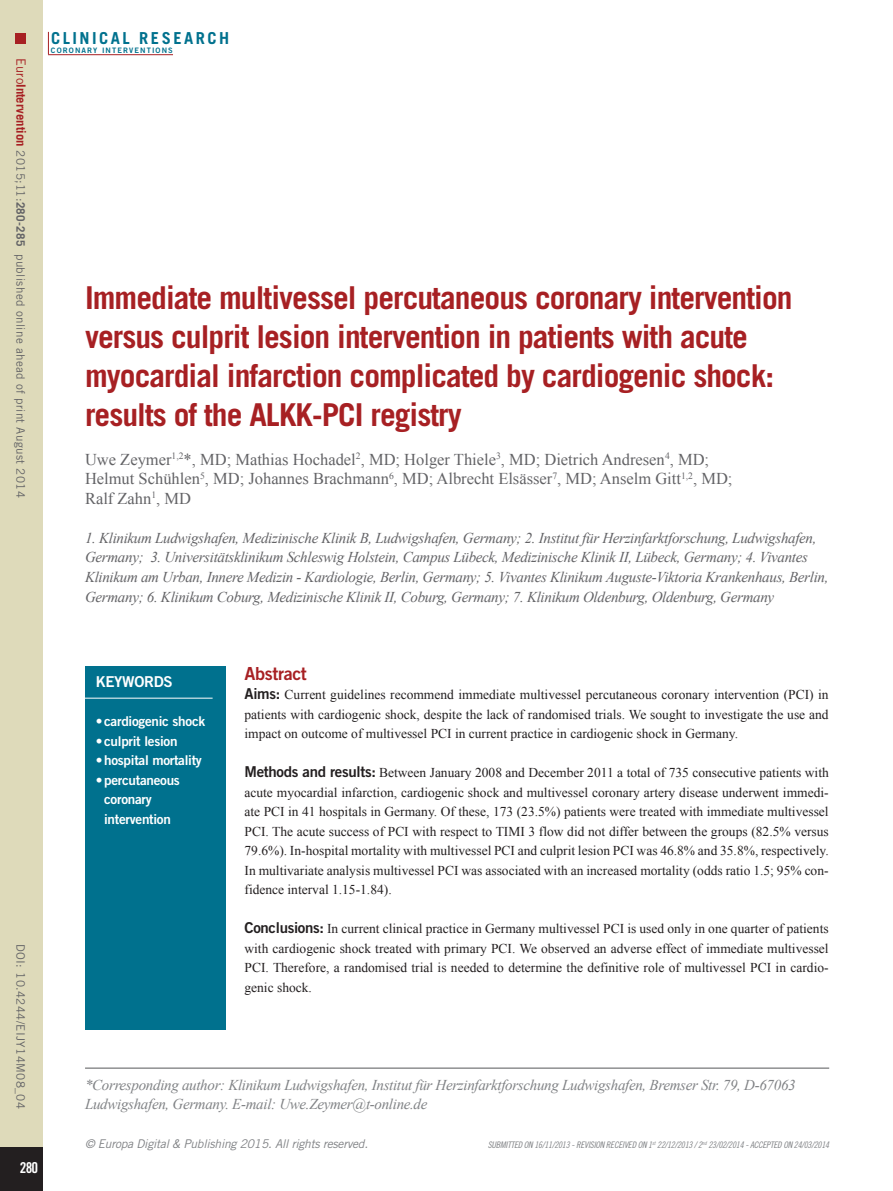
<style>
.page{position:relative;width:893px;height:1191px;background:#fff}
.page>*{position:absolute;margin:0;border:0;box-sizing:border-box;transform-origin:0 0}
.t1{font:700 31.5px/39px "+DXVWIT Trade Gothic LT Std";letter-spacing:-.03em;color:#a72023}
.t2{font:18px "+YTCYMR Trade Gothic LT Std Bd 2";letter-spacing:-.02em;color:#a72023}
.t3{font:16.5px/19.5px "+WRACJC Times New Roman";color:#636366}
.t4{font:700 16.5px "+DXVWIT Trade Gothic LT Std";letter-spacing:.15em;color:#00718e}
.t5{font:italic 15px/19.5px "+BSCZYC Times New Roman";letter-spacing:-.02em;color:#636366}
.t6{font:italic 15px/19.5px "+BSCZYC Times New Roman";letter-spacing:-.02em;color:#808285}
.t7{font:15px "+YTCYMR Trade Gothic LT Std Bd 2";letter-spacing:-.02em;color:#fff}
.t8{font:15px "+ADPGLD Trade Gothic LT Std Bd Cn 20";color:#fff}
.t9{font:13.5px/19.5px "+WRACJC Times New Roman";color:#231f20;text-align:justify}
.t10{font:13.5px/19.5px "+YTCYMR Trade Gothic LT Std Bd 2";letter-spacing:-.02em;color:#fff}
.t11{font:italic 12px "+ACVKCV Trade Gothic LT Std";letter-spacing:-.02em;color:#808285}
.t12{font:11.7px "+YRFIWA Trade Gothic LT Std";letter-spacing:.03em;color:#636366}
.t13{font:9px "+ZLNNCA Trade Gothic LT Std Cn 18 Obl";letter-spacing:-.02em;color:#808285}
.t14{font:7.5px "+YTCYMR Trade Gothic LT Std Bd 2";letter-spacing:.15em;color:#00718e}
.s1{font-size:12.75px;color:#a72023}
.s2{font-family:"+DXVWIT Trade Gothic LT Std";font-weight:700;font-size:12.75px;color:#a72023}
.s3{font-family:"+DXVWIT Trade Gothic LT Std";font-weight:700}
.s4{font-family:"+YTCYMR Trade Gothic LT Std Bd 2";font-size:15px}
</style>
<div class="page">
<div style="left:0;top:0;width:43px;height:1191px;background:#dedaba"></div>
<svg style="left:48px;top:32px;width:1px;height:22px"></svg>
<hr style="left:48px;top:54px;width:125px;height:1px;background:#a72023">
<div style="left:0;top:1147px;width:43px;height:44px;background:#231f20"></div>
<div style="left:16px;top:34px;width:10px;height:10px;background:#a72023"></div>
<hr style="left:85px;top:1067px;width:744px;height:1px;background:#57585a">
<div style="left:85px;top:665px;width:140px;height:364px;background:#00718e"></div>
<hr style="left:83px;top:698px;width:130px;height:1px;background:#fff">
<p class="t12" style="left:25px;top:58px;width:441px;rotate:90deg"><span class="s1">Euro</span><span class="s2">Intervention</span> 2015;11:<span class="s3">280-285</span> published online ahead of print August 2014</p>
<p class="t4" style="left:51px;top:32px;width:180px">CLINICAL RESEARCH</p>
<p class="t14" style="left:51px;top:47px;width:123px">CORONARY INTERVENTIONS</p>
<h1 class="t1" style="left:85px;top:280px;width:709px">Immediate multivessel percutaneous coronary intervention versus culprit lesion intervention in patients with acute myocardial infarction complicated by cardiogenic shock: results of the ALKK-PCI registry</h1>
<p class="t3" style="left:85px;top:451px;width:649px">Uwe Zeymer<sup>1,2</sup>*, MD; Mathias Hochadel<sup>2</sup>, MD; Holger Thiele<sup>3</sup>, MD; Dietrich Andresen<sup>4</sup>, MD;<br>Helmut Schühlen<sup>5</sup>, MD; Johannes Brachmann<sup>6</sup>, MD; Albrecht Elsässer<sup>7</sup>, MD; Anselm Gitt<sup>1,2</sup>, MD;<br>Ralf Zahn<sup>1</sup>, MD</p>
<p class="t5" style="left:85px;top:529px;width:745px">1. Klinikum Ludwigshafen, Medizinische Klinik B, Ludwigshafen, Germany; 2. Institut für Herzinfarktforschung, Ludwigshafen, Germany; 3. Universitätsklinikum Schleswig Holstein, Campus Lübeck, Medizinische Klinik II, Lübeck, Germany; 4. Vivantes Klinikum am Urban, Innere Medizin - Kardiologie, Berlin, Germany; 5. Vivantes Klinikum Auguste-Viktoria Krankenhaus, Berlin, Germany; 6. Klinikum Coburg, Medizinische Klinik II, Coburg, Germany; 7. Klinikum Oldenburg, Oldenburg, Germany</p>
<p class="t12" style="left:25px;top:944px;width:166px;rotate:90deg">DOI: 10.4244/EIJY14M08_04</p>
<p class="t8" style="left:20px;top:1162px;width:20px">280</p>
<p class="t7" style="left:96px;top:676px;width:79px">KEYWORDS</p>
<p class="t10" style="left:96px;top:712px;width:111px">• cardiogenic shock</p>
<p class="t10" style="left:96px;top:732px;width:83px">• culprit lesion</p>
<p class="t10" style="left:96px;top:751px;width:108px">• hospital mortality</p>
<p class="t10" style="left:104px;top:771px;width:77px;text-indent:-9px">• percutaneous coronary intervention</p>
<h2 class="t2" style="left:244px;top:666px;width:64px">Abstract</h2>
<p class="t9" style="left:244px;top:686px;width:586px"><span class="s4">Aims:</span> Current guidelines recommend immediate multivessel percutaneous coronary intervention (PCI) in patients with cardiogenic shock, despite the lack of randomised trials. We sought to investigate the use and impact on outcome of multivessel PCI in current practice in cardiogenic shock in Germany.</p>
<p class="t9" style="left:244px;top:764px;width:586px"><span class="s4">Methods and results:</span> Between January 2008 and December 2011 a total of 735 consecutive patients with acute myocardial infarction, cardiogenic shock and multivessel coronary artery disease underwent immedi&shy;ate PCI in 41 hospitals in Germany. Of these, 173 (23.5%) patients were treated with immediate multivessel PCI. The acute success of PCI with respect to TIMI 3 flow did not differ between the groups (82.5% versus 79.6%). In-hospital mortality with multivessel PCI and culprit lesion PCI was 46.8% and 35.8%, respectively.<br>In multivariate analysis multivessel PCI was associated with an increased mortality (odds ratio 1.5; 95% con&shy;fidence interval 1.15-1.84).</p>
<p class="t9" style="left:244px;top:920px;width:586px"><span class="s4">Conclusions:</span> In current clinical practice in Germany multivessel PCI is used only in one quarter of patients with cardiogenic shock treated with primary PCI. We observed an adverse effect of immediate multivessel PCI. Therefore, a randomised trial is needed to determine the definitive role of multivessel PCI in cardio&shy;genic shock.</p>
<p class="t6" style="left:85px;top:1076px;width:712px">*Corresponding author: Klinikum Ludwigshafen, Institut für Herzinfarktforschung Ludwigshafen, Bremser Str. 79, D-67063<br>Ludwigshafen, Germany. E-mail: Uwe.Zeymer@t-online.de</p>
<p class="t11" style="left:85px;top:1139px;width:285px">© Europa Digital &amp; Publishing 2015. All rights reserved.</p>
<p class="t13" style="left:488px;top:1140px;width:343px">SUBMITTED ON 16/11/2013 - REVISION RECEIVED ON 1<sup>st</sup> 22/12/2013 / 2<sup>nd</sup> 23/02/2014 - ACCEPTED ON 24/03/2014</p>
</div>
